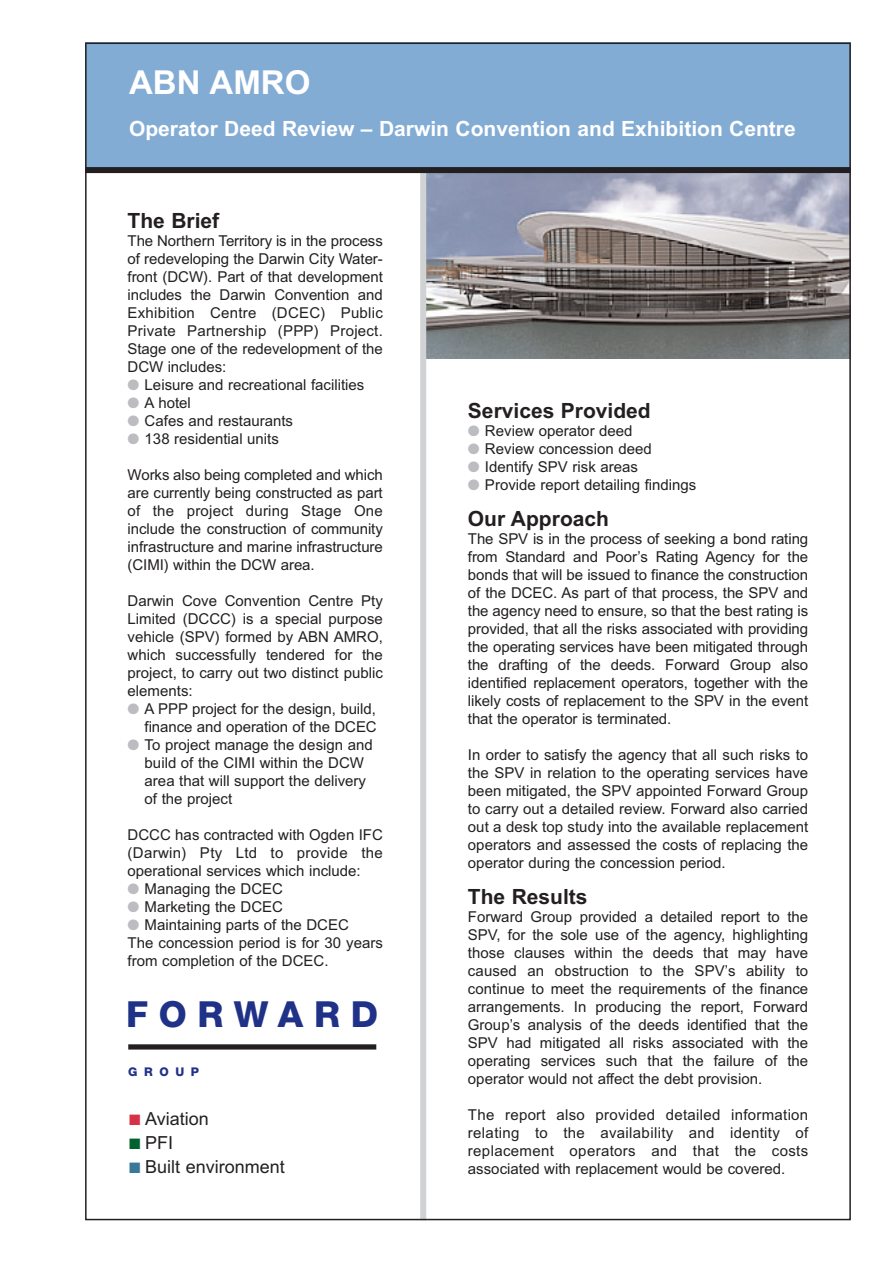
<style>
.page{position:relative;width:893px;height:1263px;background:#fff}
.page>*{position:absolute;margin:0;border:0;box-sizing:border-box;transform-origin:0 0}
.t1{font:800 36px "Helvetica Neue";letter-spacing:.3em;color:#203188}
.t2{font:700 33px "Arial";color:#fff}
.t3{font:700 21px "Arial";color:#fff}
.t4{font:700 21px "Arial";color:#231f20}
.t5{font:18px "Arial";color:#231f20}
.t6{font:15px/18px "Arial";color:#231f20;text-align:justify}
.t7{font:800 12px "Helvetica Neue";letter-spacing:.55em;color:#203188}
.s1{color:#bcbdc0}
.s2{color:#d63247}
.s3{color:#00622f}
.s4{color:#3b7898}
</style>
<div class="page">
<div style="left:85px;top:43px;width:765px;height:127px;background:#83acd5"></div>
<div style="left:128px;top:1044px;width:248px;height:6px;background:#231f20"></div>
<img style="left:426px;top:173px;width:421px;height:185px">
<div style="left:420px;top:170px;width:6px;height:1050px;background:#d1d2d4"></div>
<div style="left:85px;top:167px;width:765px;height:6px;background:#231f20"></div>
<h2 class="t2" style="left:129px;top:70px;width:183px">ABN AMRO</h2>
<h3 class="t3" style="left:129px;top:121px;width:668px">Operator Deed Review – Darwin Convention and Exhibition Centre</h3>
<h3 class="t4" style="left:128px;top:213px;width:93px">The Brief</h3>
<p class="t6" style="left:128px;top:233px;width:257px">The Northern Territory is in the process of redeveloping the Darwin City Water&shy;front (DCW). Part of that development includes the Darwin Convention and Exhibition Centre (DCEC) Public Private Partnership (PPP) Project.<br>Stage one of the redevelopment of the DCW includes:</p>
<p class="t6" style="left:128px;top:377px;width:238px"><span class="s1">●</span> Leisure and recreational facilities</p>
<p class="t6" style="left:128px;top:395px;width:65px"><span class="s1">●</span> A hotel</p>
<p class="t6" style="left:128px;top:413px;width:167px"><span class="s1">●</span> Cafes and restaurants</p>
<p class="t6" style="left:128px;top:431px;width:153px"><span class="s1">●</span> 138 residential units</p>
<p class="t6" style="left:128px;top:467px;width:257px">Works also being completed and which are currently being constructed as part of the project during Stage One include the construction of community infrastructure and marine infrastructure (CIMI) within the DCW area.</p>
<p class="t6" style="left:128px;top:593px;width:257px">Darwin Cove Convention Centre Pty Limited (DCCC) is a special purpose vehicle (SPV) formed by ABN AMRO, which successfully tendered for the project, to carry out two distinct public elements:</p>
<p class="t6" style="left:128px;top:701px;width:251px;text-align:right"><span class="s1">●</span> A PPP project for the design, build, finance and operation of the DCEC</p>
<p class="t6" style="left:145px;top:737px;width:230px;text-align:left;text-indent:-17px"><span class="s1">●</span> To project manage the design and build of the CIMI within the DCW area that will support the delivery of the project</p>
<p class="t6" style="left:128px;top:827px;width:257px">DCCC has contracted with Ogden IFC (Darwin) Pty Ltd to provide the operational services which include:</p>
<p class="t6" style="left:128px;top:881px;width:157px"><span class="s1">●</span> Managing the DCEC</p>
<p class="t6" style="left:128px;top:899px;width:157px"><span class="s1">●</span> Marketing the DCEC</p>
<p class="t6" style="left:128px;top:917px;width:257px;text-align:left"><span class="s1">●</span> Maintaining parts of the DCEC<br>The concession period is for 30 years from completion of the DCEC.</p>
<h1 class="t1" style="left:126px;top:1002px;width:254px">FORWARD</h1>
<p class="t7" style="left:128px;top:1067px;width:72px">GROUP</p>
<p class="t5" style="left:129px;top:1112px;width:81px"><span class="s2">■</span> Aviation</p>
<p class="t5" style="left:129px;top:1136px;width:46px"><span class="s3">■</span> PFI</p>
<p class="t5" style="left:129px;top:1160px;width:157px"><span class="s4">■</span> Built environment</p>
<h3 class="t4" style="left:468px;top:403px;width:184px">Services Provided</h3>
<p class="t6" style="left:468px;top:423px;width:166px"><span class="s1">●</span> Review operator deed</p>
<p class="t6" style="left:468px;top:441px;width:185px"><span class="s1">●</span> Review concession deed</p>
<p class="t6" style="left:468px;top:459px;width:171px"><span class="s1">●</span> Identify SPV risk areas</p>
<p class="t6" style="left:468px;top:477px;width:230px"><span class="s1">●</span> Provide report detailing findings</p>
<h3 class="t4" style="left:468px;top:511px;width:142px">Our Approach</h3>
<p class="t6" style="left:468px;top:531px;width:342px">The SPV is in the process of seeking a bond rating from Standard and Poor’s Rating Agency for the bonds that will be issued to finance the construction of the DCEC. As part of that process, the SPV and the agency need to ensure, so that the best rating is provided, that all the risks associated with providing the operating services have been mitigated through the drafting of the deeds. Forward Group also identified replacement operators, together with the likely costs of replacement to the SPV in the event that the operator is terminated.</p>
<p class="t6" style="left:468px;top:747px;width:342px">In order to satisfy the agency that all such risks to the SPV in relation to the operating services have been mitigated, the SPV appointed Forward Group to carry out a detailed review. Forward also carried out a desk top study into the available replacement operators and assessed the costs of replacing the operator during the concession period.</p>
<h3 class="t4" style="left:468px;top:889px;width:121px">The Results</h3>
<p class="t6" style="left:468px;top:909px;width:342px">Forward Group provided a detailed report to the SPV, for the sole use of the agency, highlighting those clauses within the deeds that may have caused an obstruction to the SPV’s ability to continue to meet the requirements of the finance arrangements. In producing the report, Forward Group’s analysis of the deeds identified that the SPV had mitigated all risks associated with the operating services such that the failure of the operator would not affect the debt provision.</p>
<p class="t6" style="left:468px;top:1107px;width:342px">The report also provided detailed information relating to the availability and identity of replacement operators and that the costs associated with replacement would be covered.</p>
</div>
